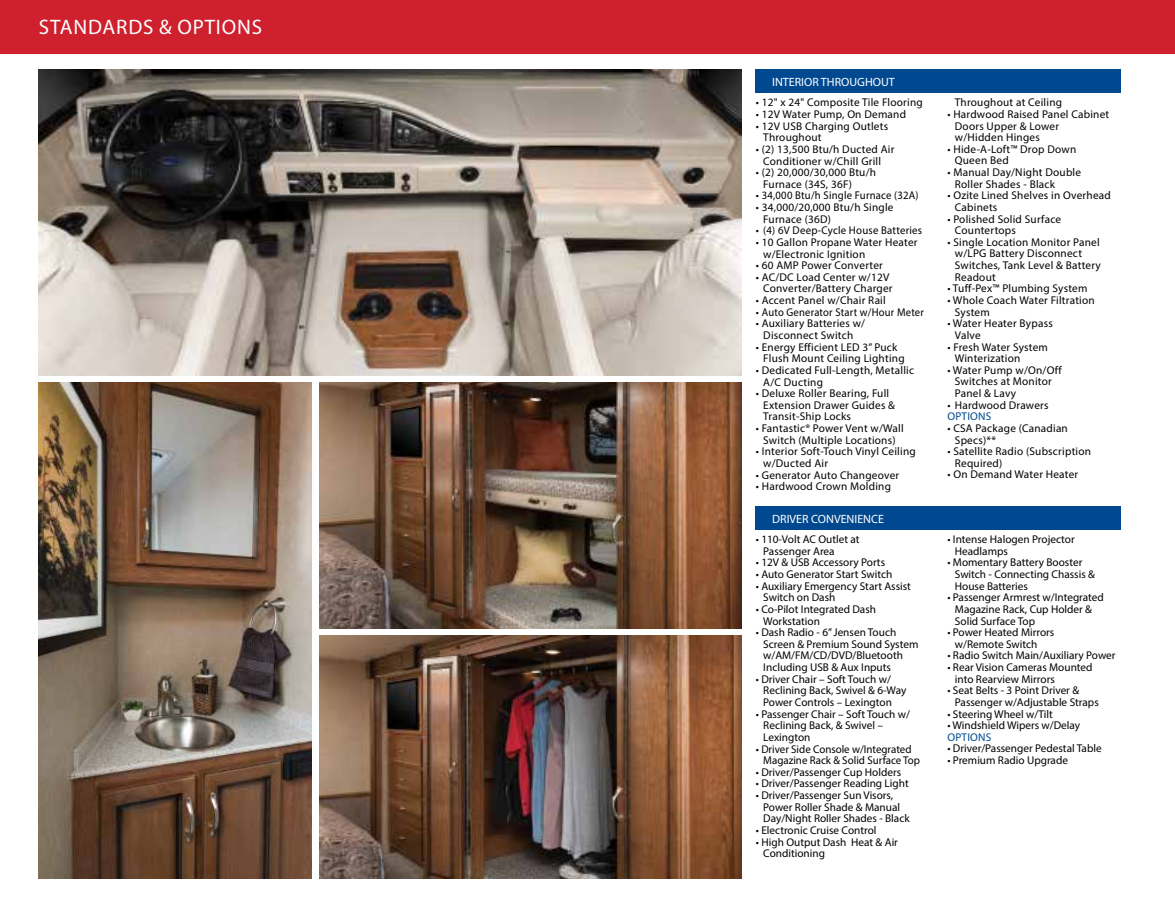
<style>
.page{position:relative;width:1175px;height:905px;background:#fff}
.page>*{position:absolute;margin:0;border:0;box-sizing:border-box;transform-origin:0 0}
.t1{font:21px "Myriad Pro";letter-spacing:.04em;color:#fff}
.t2{font:12px "Myriad Pro";color:#fff}
.t3{font:11.25px/11.6px "Myriad Pro";letter-spacing:.01em;color:#000}
.t4{font:11.25px "Myriad Pro";letter-spacing:.02em;color:#004990}
</style>
<div class="page">
<div style="left:0;top:0;width:1174px;height:53px;background:#cf202e"></div>
<div style="left:755px;top:69px;width:365px;height:23px;background:#004990"></div>
<div style="left:755px;top:506px;width:365px;height:23px;background:#004990"></div>
<img style="left:39px;top:69px;width:702px;height:306px">
<img style="left:319px;top:382px;width:422px;height:246px">
<img style="left:319px;top:635px;width:422px;height:243px">
<img style="left:39px;top:382px;width:273px;height:496px">
<h1 class="t1" style="left:39px;top:14px;width:225px">STANDARDS &amp; OPTIONS</h1>
<p class="t2" style="left:772px;top:75px;width:124px">INTERIOR THROUGHOUT</p>
<p class="t3" style="left:755px;top:97px;width:169px">• 12" x 24" Composite Tile Flooring</p>
<p class="t3" style="left:755px;top:108px;width:152px">• 12V Water Pump, On Demand</p>
<p class="t3" style="left:763px;top:120px;width:126px;text-indent:-8px">• 12V USB Charging Outlets<br>Throughout</p>
<p class="t3" style="left:755px;top:143px;width:140px;text-align:center">• (2) 13,500 Btu/h Ducted Air<br>Conditioner w/Chill Grill</p>
<p class="t3" style="left:763px;top:166px;width:114px;text-indent:-8px">• (2) 20,000/30,000 Btu/h<br>Furnace (34S, 36F)</p>
<p class="t3" style="left:755px;top:190px;width:164px">• 34,000 Btu/h Single Furnace (32A)</p>
<p class="t3" style="left:763px;top:201px;width:132px;text-indent:-8px">• 34,000/20,000 Btu/h Single<br>Furnace (36D)</p>
<p class="t3" style="left:755px;top:224px;width:168px">• (4) 6V Deep-Cycle House Batteries</p>
<p class="t3" style="left:763px;top:236px;width:156px;text-indent:-8px">• 10 Gallon Propane Water Heater w/Electronic Ignition</p>
<p class="t3" style="left:755px;top:259px;width:129px">• 60 AMP Power Converter</p>
<p class="t3" style="left:755px;top:271px;width:138px;text-align:right">• AC/DC Load Center w/12V<br>Converter/Battery Charger</p>
<p class="t3" style="left:755px;top:294px;width:132px">• Accent Panel w/Chair Rail</p>
<p class="t3" style="left:755px;top:306px;width:170px">• Auto Generator Start w/Hour Meter</p>
<p class="t3" style="left:755px;top:317px;width:111px;text-align:center">• Auxiliary Batteries w/<br>Disconnect Switch</p>
<p class="t3" style="left:763px;top:341px;width:143px;text-indent:-8px">• Energy Efficient LED 3” Puck<br>Flush Mount Ceiling Lighting</p>
<p class="t3" style="left:763px;top:364px;width:152px;text-indent:-8px">• Dedicated Full-Length, Metallic<br>A/C Ducting</p>
<p class="t3" style="left:763px;top:387px;width:133px;text-indent:-8px">• Deluxe Roller Bearing, Full<br>Extension Drawer Guides &amp;<br>Transit-Ship Locks</p>
<p class="t3" style="left:755px;top:422px;width:149px;text-align:center">• Fantastic® Power Vent w/Wall<br>Switch (Multiple Locations)</p>
<p class="t3" style="left:763px;top:445px;width:154px;text-indent:-8px">• Interior Soft-Touch Vinyl Ceiling w/Ducted Air</p>
<p class="t3" style="left:755px;top:469px;width:145px">• Generator Auto Changeover</p>
<p class="t3" style="left:755px;top:480px;width:137px">• Hardwood Crown Molding</p>
<p class="t2" style="left:772px;top:511px;width:113px">DRIVER CONVENIENCE</p>
<p class="t3" style="left:763px;top:533px;width:98px;text-indent:-8px">• 110-Volt AC Outlet at<br>Passenger Area</p>
<p class="t3" style="left:755px;top:556px;width:131px">• 12V &amp; USB Accessory Ports</p>
<p class="t3" style="left:755px;top:568px;width:138px">• Auto Generator Start Switch</p>
<p class="t3" style="left:763px;top:580px;width:149px;text-indent:-8px">• Auxiliary Emergency Start Assist<br>Switch on Dash</p>
<p class="t3" style="left:763px;top:603px;width:114px;text-indent:-8px">• Co-Pilot Integrated Dash<br>Workstation</p>
<p class="t3" style="left:763px;top:626px;width:157px;text-indent:-8px">• Dash Radio - 6” Jensen Touch<br>Screen &amp; Premium Sound System w/AM/FM/CD/DVD/Bluetooth<br>Including USB &amp; Aux Inputs</p>
<p class="t3" style="left:763px;top:673px;width:144px;text-indent:-8px">• Driver Chair – Soft Touch w/<br>Reclining Back, Swivel &amp; 6-Way<br>Power Controls – Lexington</p>
<p class="t3" style="left:763px;top:708px;width:148px;text-indent:-8px">• Passenger Chair – Soft Touch w/<br>Reclining Back, &amp; Swivel –<br>Lexington</p>
<p class="t3" style="left:763px;top:742px;width:158px;text-indent:-7px">• Driver Side Console w/Integrated<br>Magazine Rack &amp; Solid Surface Top</p>
<p class="t3" style="left:755px;top:766px;width:147px">• Driver/Passenger Cup Holders</p>
<p class="t3" style="left:755px;top:777px;width:154px">• Driver/Passenger Reading Light</p>
<p class="t3" style="left:763px;top:789px;width:148px;text-indent:-8px">• Driver/Passenger Sun Visors,<br>Power Roller Shade &amp; Manual<br>Day/Night Roller Shades - Black</p>
<p class="t3" style="left:755px;top:824px;width:122px">• Electronic Cruise Control</p>
<p class="t3" style="left:763px;top:835px;width:136px;text-indent:-8px">• High Output Dash Heat &amp; Air<br>Conditioning</p>
<p class="t3" style="left:954px;top:97px;width:109px">Throughout at Ceiling</p>
<p class="t3" style="left:954px;top:108px;width:156px;text-indent:-8px">• Hardwood Raised Panel Cabinet<br>Doors Upper &amp; Lower w/Hidden Hinges</p>
<p class="t3" style="left:954px;top:143px;width:123px;text-indent:-8px">• Hide-A-Loft™ Drop Down<br>Queen Bed</p>
<p class="t3" style="left:954px;top:166px;width:128px;text-indent:-8px">• Manual Day/Night Double<br>Roller Shades - Black</p>
<p class="t3" style="left:954px;top:190px;width:157px;text-indent:-8px">• Ozite Lined Shelves in Overhead<br>Cabinets</p>
<p class="t3" style="left:954px;top:213px;width:108px;text-indent:-8px">• Polished Solid Surface<br>Countertops</p>
<p class="t3" style="left:954px;top:236px;width:147px;text-indent:-8px">• Single Location Monitor Panel w/LPG Battery Disconnect<br>Switches, Tank Level &amp; Battery<br>Readout</p>
<p class="t3" style="left:947px;top:282px;width:142px">• Tuff-Pex™ Plumbing System</p>
<p class="t3" style="left:954px;top:294px;width:141px;text-indent:-8px">• Whole Coach Water Filtration<br>System</p>
<p class="t3" style="left:954px;top:317px;width:99px;text-indent:-8px">• Water Heater Bypass<br>Valve</p>
<p class="t3" style="left:954px;top:341px;width:95px;text-indent:-8px">• Fresh Water System<br>Winterization</p>
<p class="t3" style="left:954px;top:364px;width:108px;text-indent:-8px">• Water Pump w/On/Off<br>Switches at Monitor<br>Panel &amp; Lavy</p>
<p class="t3" style="left:947px;top:399px;width:103px">• Hardwood Drawers</p>
<p class="t4" style="left:947px;top:409px;width:46px">OPTIONS</p>
<p class="t3" style="left:954px;top:422px;width:114px;text-indent:-8px">• CSA Package (Canadian<br>Specs)**</p>
<p class="t3" style="left:954px;top:445px;width:138px;text-indent:-8px">• Satellite Radio (Subscription<br>Required)</p>
<p class="t3" style="left:947px;top:468px;width:132px">• On Demand Water Heater</p>
<p class="t3" style="left:954px;top:533px;width:121px;text-indent:-8px">• Intense Halogen Projector<br>Headlamps</p>
<p class="t3" style="left:954px;top:556px;width:142px;text-indent:-8px">• Momentary Battery Booster<br>Switch - Connecting Chassis &amp;<br>House Batteries</p>
<p class="t3" style="left:954px;top:591px;width:150px;text-indent:-8px">• Passenger Armrest w/Integrated<br>Magazine Rack, Cup Holder &amp;<br>Solid Surface Top</p>
<p class="t3" style="left:954px;top:626px;width:101px;text-indent:-8px">• Power Heated Mirrors w/Remote Switch</p>
<p class="t3" style="left:947px;top:649px;width:170px">• Radio Switch Main/Auxiliary Power</p>
<p class="t3" style="left:954px;top:661px;width:139px;text-indent:-8px">• Rear Vision Cameras Mounted into Rearview Mirrors</p>
<p class="t3" style="left:954px;top:684px;width:145px;text-indent:-8px">• Seat Belts - 3 Point Driver &amp;<br>Passenger w/Adjustable Straps</p>
<p class="t3" style="left:947px;top:707px;width:107px">• Steering Wheel w/Tilt</p>
<p class="t3" style="left:947px;top:719px;width:134px">• Windshield Wipers w/Delay</p>
<p class="t4" style="left:947px;top:730px;width:46px">OPTIONS</p>
<p class="t3" style="left:947px;top:742px;width:156px">• Driver/Passenger Pedestal Table</p>
<p class="t3" style="left:947px;top:754px;width:122px">• Premium Radio Upgrade</p>
</div>
